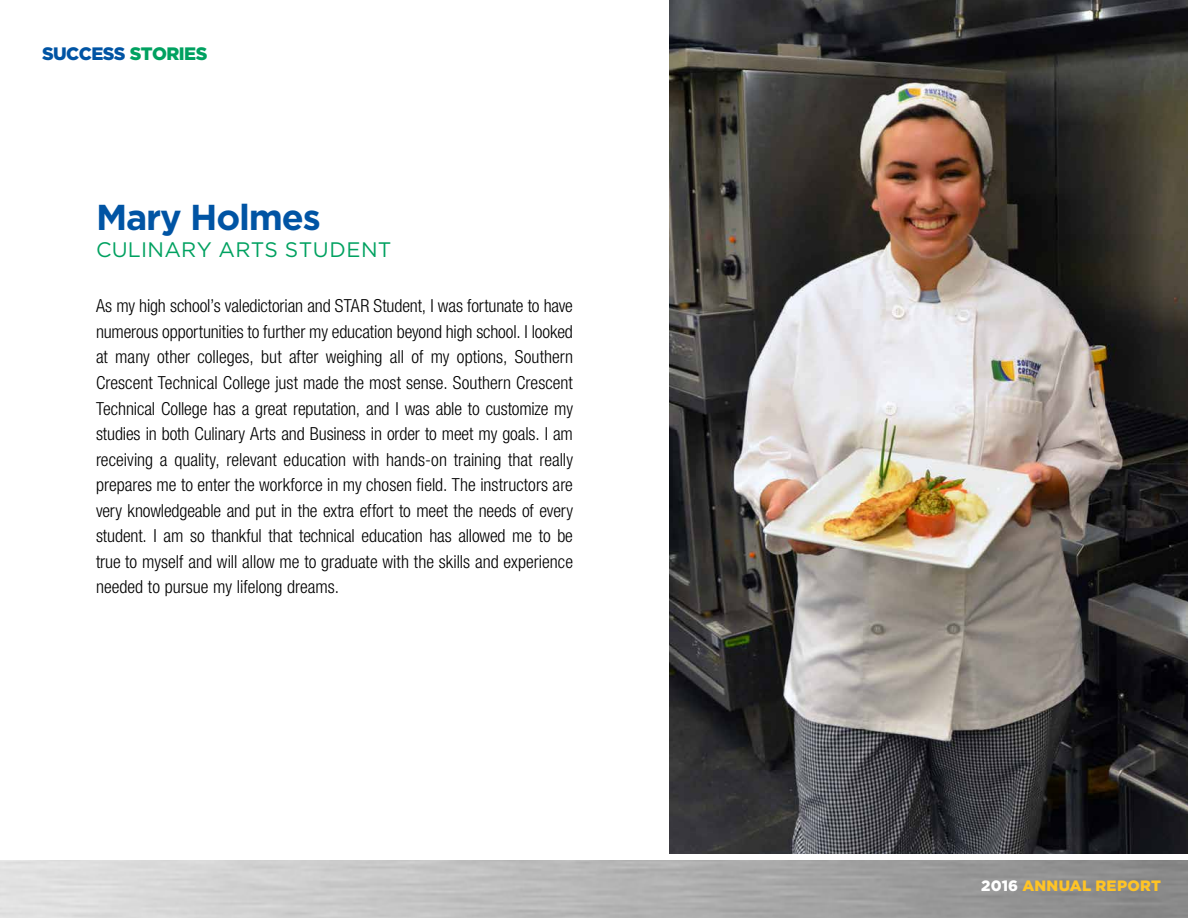
<style>
.page{position:relative;width:1188px;height:918px;background:#fff}
.page>*{position:absolute;margin:0;border:0;box-sizing:border-box;transform-origin:0 0}
.t1{font:700 36px "Gotham";letter-spacing:-.03em;color:#0054a4}
.t2{font:21px "Gotham";letter-spacing:.01em;color:#00a160}
.t3{font:300 condensed 18px/25.5px "Helvetica Neue LT Std";color:#000;text-align:justify}
.t4{font:900 18px "Gotham";letter-spacing:-.03em;color:#0054a4}
.t5{font:900 15px "Gotham";letter-spacing:.015em;color:#ffc425}
.s1{color:#00a160}
.s2{color:#fff}
</style>
<div class="page">
<img style="left:669px;top:0;width:519px;height:853px">
<p class="t4" style="left:42px;top:43px;width:167px">SUCCESS <span class="s1">STORIES</span></p>
<h1 class="t1" style="left:96px;top:195px;width:226px">Mary Holmes</h1>
<p class="t2" style="left:96px;top:237px;width:297px">CULINARY ARTS STUDENT</p>
<p class="t3" style="left:96px;top:293px;width:479px">As my high school’s valedictorian and STAR Student, I was fortunate to have numerous opportunities to further my education beyond high school. I looked at many other colleges, but after weighing all of my options, Southern Crescent Technical College just made the most sense. Southern Crescent Technical College has a great reputation, and I was able to customize my studies in both Culinary Arts and Business in order to meet my goals. I am receiving a quality, relevant education with hands-on training that really prepares me to enter the workforce in my chosen field. The instructors are very knowledgeable and put in the extra effort to meet the needs of every student. I am so thankful that technical education has allowed me to be true to myself and will allow me to graduate with the skills and experience needed to pursue my lifelong dreams.</p>
<p class="t5" style="left:981px;top:877px;width:181px"><span class="s2">2016</span> ANNUAL REPORT</p>
</div>
